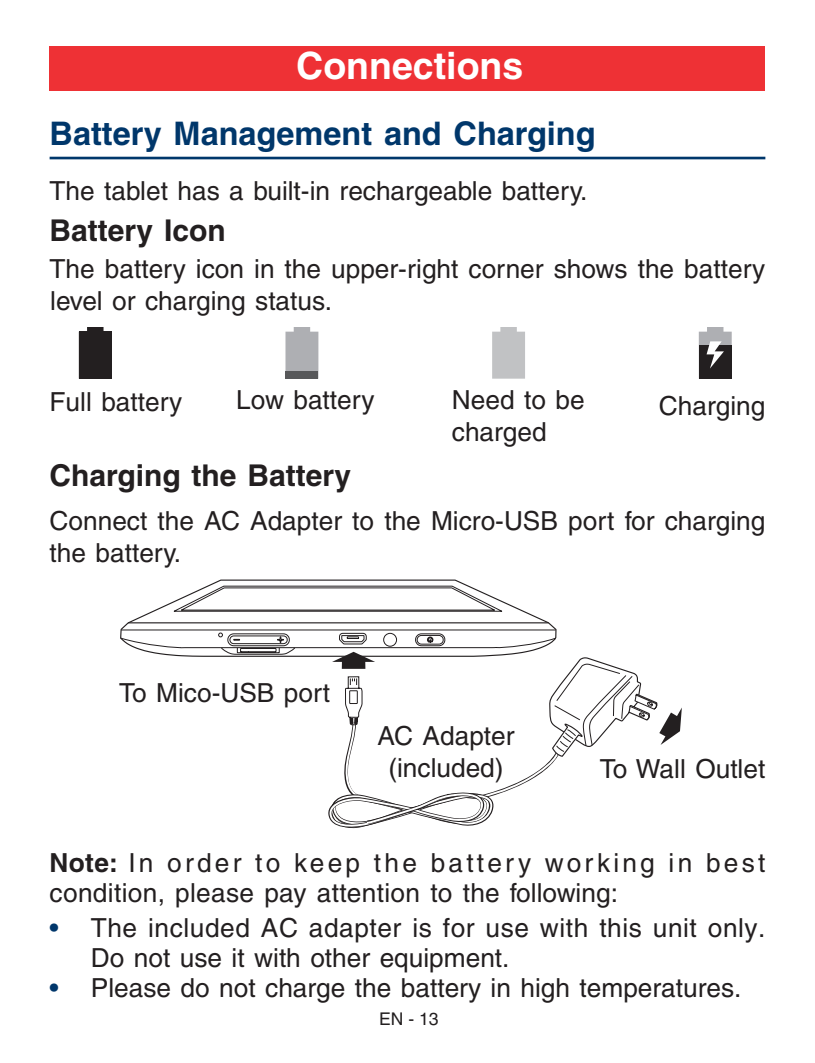
<style>
.page{position:relative;width:815px;height:1063px;background:#fff}
.page>*{position:absolute;margin:0;border:0;box-sizing:border-box;transform-origin:0 0}
.t1{font:700 37.5px "Helvetica";color:#fff}
.t2{font:700 32.5px "Helvetica";color:#00376b}
.t3{font:700 30px "Helvetica";color:#231f20}
.t4{font:26.25px/32.5px "Helvetica";color:#231f20}
.t5{font:26.25px/30px "Helvetica";letter-spacing:.02em;color:#231f20}
.t6{font:17.5px "Helvetica";color:#231f20}
.s1{font-weight:700}
.s2{color:#00376b}
</style>
<div class="page">
<svg style="left:87px;top:327px;width:17px;height:4px"></svg>
<div style="left:79px;top:331px;width:33px;height:48px;background:#231f20"></div>
<svg style="left:285px;top:327px;width:33px;height:45px"></svg>
<div style="left:285px;top:372px;width:33px;height:7px;background:#57585a"></div>
<svg style="left:492px;top:327px;width:33px;height:52px;background:#c4c5c7"></svg>
<svg style="left:699px;top:327px;width:33px;height:52px;background:#6c6a6c"></svg>
<svg style="left:120px;top:579px;width:562px;height:250px"></svg>
<hr style="left:50px;top:157px;width:715px;height:2px;background:#00376b">
<div style="left:50px;top:46px;width:715px;height:44px;background:#ee3135"></div>
<h1 class="t1" style="left:296px;top:43px;width:229px">Connections</h1>
<p class="t2" style="left:50px;top:114px;width:548px">Battery Management and Charging</p>
<p class="t4" style="left:50px;top:174px;width:539px">The tablet has a built-in rechargeable battery.</p>
<p class="t3" style="left:50px;top:213px;width:178px">Battery Icon</p>
<p class="t4" style="left:50px;top:252px;width:717px">The battery icon in the upper-right corner shows the battery level or charging status.</p>
<p class="t4" style="left:50px;top:386px;width:134px">Full battery</p>
<p class="t4" style="left:236px;top:384px;width:140px">Low battery</p>
<p class="t4" style="left:452px;top:384px;width:134px;line-height:31.5px">Need to be charged</p>
<p class="t4" style="left:659px;top:389px;width:108px">Charging</p>
<p class="t3" style="left:50px;top:458px;width:303px">Charging the Battery</p>
<p class="t4" style="left:50px;top:504px;width:717px">Connect the AC Adapter to the Micro-USB port for charging the battery.</p>
<p class="t4" style="left:119px;top:677px;width:212px">To Mico-USB port</p>
<p class="t4" style="left:377px;top:720px;width:139px;line-height:31.5px;text-align:center">AC Adapter (included)</p>
<p class="t4" style="left:600px;top:753px;width:167px">To Wall Outlet</p>
<p class="t4" style="left:50px;top:848px;width:717px;line-height:30px"><span class="s1">Note:</span> In order to keep the battery working in best condition, please pay attention to the following:</p>
<p class="t5" style="left:91px;top:913px;width:676px;text-indent:-41px"><span class="s2">•</span> The included AC adapter is for use with this unit only.<br>Do not use it with other equipment.</p>
<p class="t4" style="left:50px;top:972px;width:693px"><span class="s2">•</span> Please do not charge the battery in high temperatures.</p>
<p class="t6" style="left:379px;top:1009px;width:61px">EN - 13</p>
</div>
